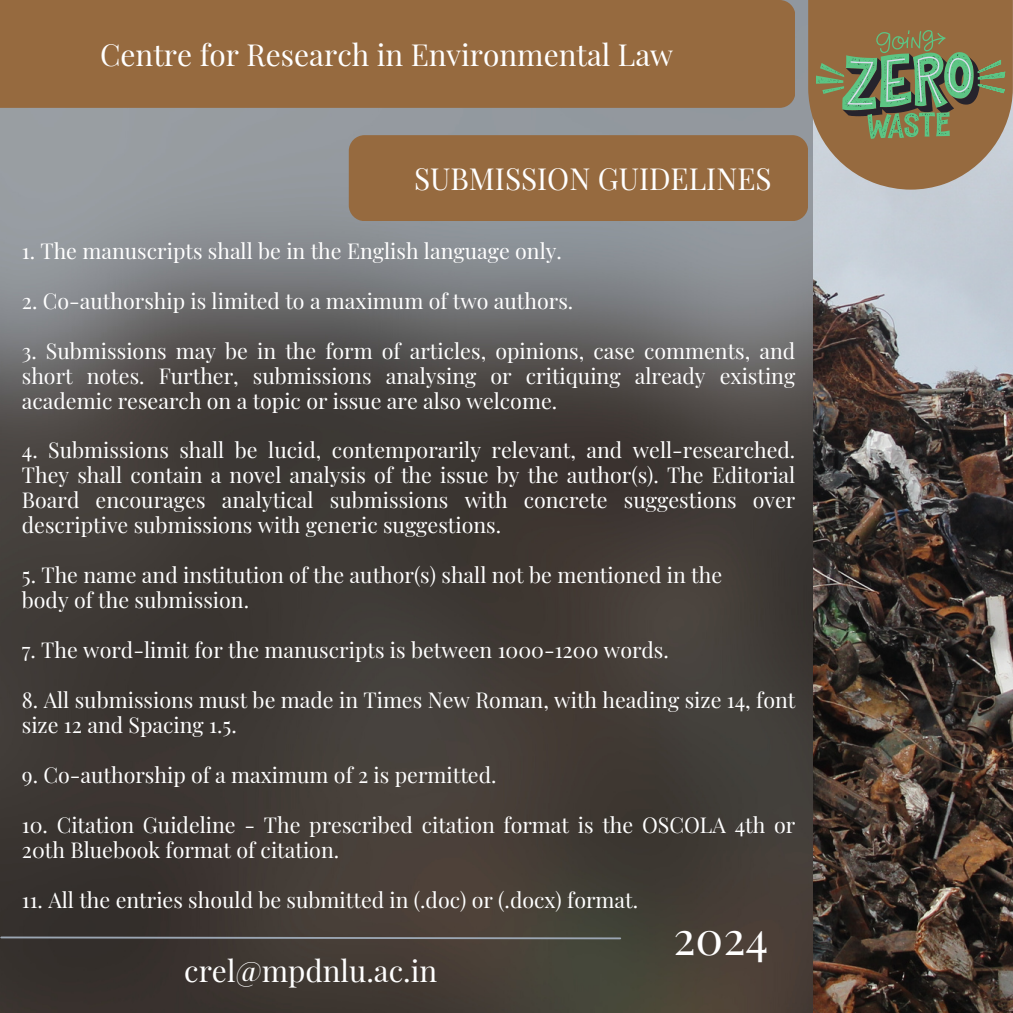
<style>
.page{position:relative;width:1013px;height:1013px;background:#fff}
.page>*{position:absolute;margin:0;border:0;box-sizing:border-box;transform-origin:0 0}
.t1{font:46.25px "Playfair Display";color:#fff}
.t2{font:29.75px "Playfair Display";color:#fff}
.t3{font:21.38px/25px "Playfair Display";color:#fff;text-align:justify}
</style>
<div class="page">
<img style="left:812px;top:190px;width:200px;height:822px">
<img style="left:0;top:0;width:812px;height:1012px">
<svg style="left:808px;top:0;width:204px;height:190px;background:#8c7f5b"></svg>
<div style="left:0;top:0;width:795px;height:108px;background:#966a3f"></div>
<div style="left:349px;top:135px;width:459px;height:86px;background:#966a3f;border-radius:16px"></div>
<svg style="left:0;top:935px;width:622px;height:5px;background:#626263"></svg>
<p class="t2" style="left:100px;top:33px;width:574px">Centre for Research in Environmental Law</p>
<p class="t2" style="left:414px;top:158px;width:359px">SUBMISSION GUIDELINES</p>
<p class="t3" style="left:22px;top:237px;width:541px">1. The manuscripts shall be in the English language only.</p>
<p class="t3" style="left:22px;top:287px;width:553px">2. Co-authorship is limited to a maximum of two authors.</p>
<p class="t3" style="left:22px;top:337px;width:775px">3. Submissions may be in the form of articles, opinions, case comments, and short notes. Further, submissions analysing or critiquing already existing academic research on a topic or issue are also welcome.</p>
<p class="t3" style="left:22px;top:437px;width:775px">4. Submissions shall be lucid, contemporarily relevant, and well-researched.<br>They shall contain a novel analysis of the issue by the author(s). The Editorial Board encourages analytical submissions with concrete suggestions over descriptive submissions with generic suggestions.</p>
<p class="t3" style="left:22px;top:562px;width:701px">5. The name and institution of the author(s) shall not be mentioned in the</p>
<p class="t3" style="left:22px;top:587px;width:229px">body of the submission.</p>
<p class="t3" style="left:22px;top:636px;width:648px">7. The word-limit for the manuscripts is between 1000-1200 words.</p>
<p class="t3" style="left:22px;top:686px;width:775px">8. All submissions must be made in Times New Roman, with heading size 14, font size 12 and Spacing 1.5.</p>
<p class="t3" style="left:22px;top:761px;width:476px">9. Co-authorship of a maximum of 2 is permitted.</p>
<p class="t3" style="left:22px;top:811px;width:775px">10. Citation Guideline - The prescribed citation format is the OSCOLA 4th or<br>20th Bluebook format of citation.</p>
<p class="t3" style="left:22px;top:886px;width:618px">11. All the entries should be submitted in (.doc) or (.docx) format.</p>
<p class="t2" style="left:184px;top:949px;width:254px">crel@mpdnlu.ac.in</p>
<p class="t1" style="left:673px;top:904px;width:96px">2024</p>
</div>
